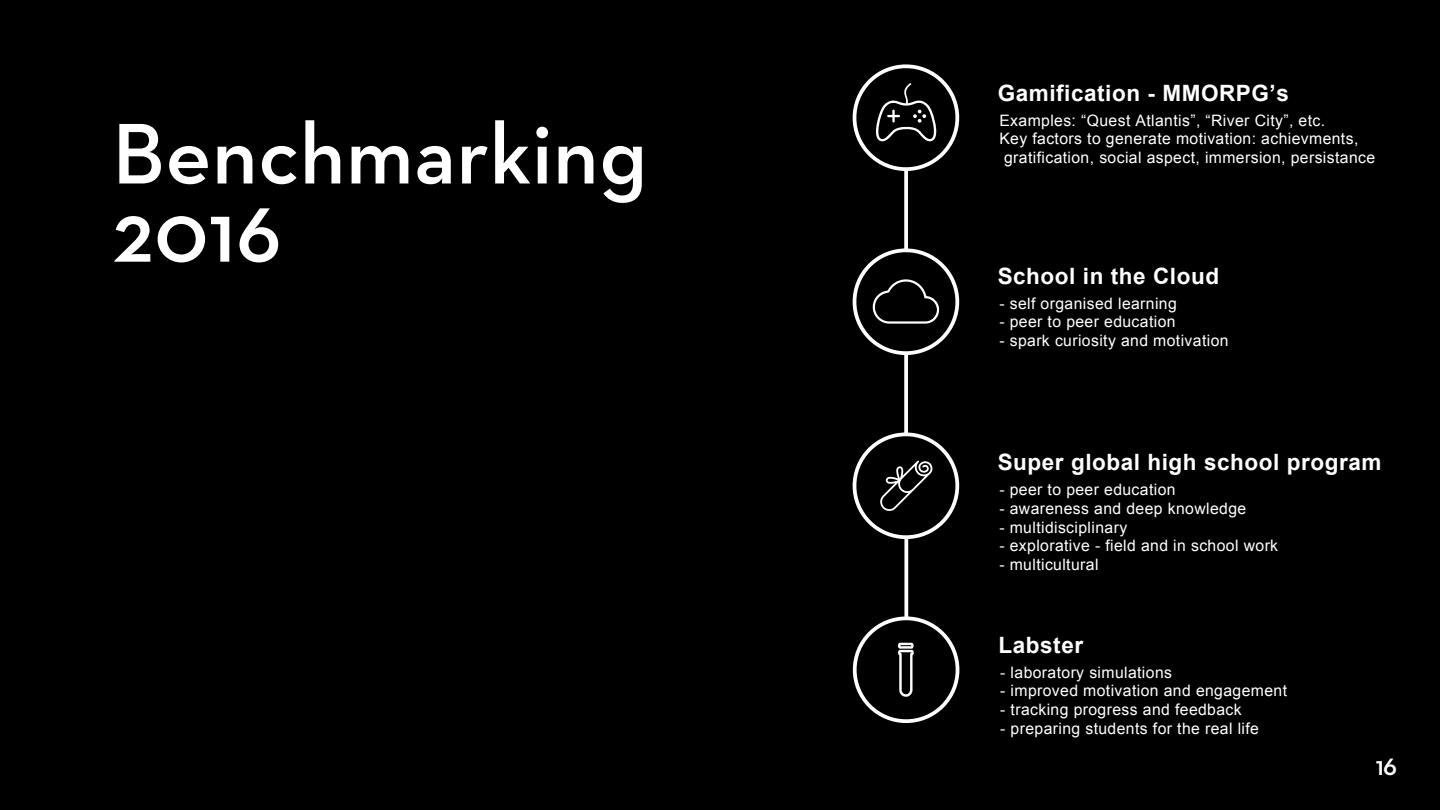
<style>
.page{position:relative;width:1440px;height:810px;background:#000}
.page>*{position:absolute;margin:0;border:0;box-sizing:border-box;transform-origin:0 0}
.t1{font:600 87.6px/78.2px "Neutraface 2 Text";letter-spacing:.005em;color:#fff}
.t2{font:600 27px "Neutraface 2 Text";color:#fff}
.t3{font:700 22.5px "Arial";letter-spacing:.025em;color:#fff}
.t4{font:15.75px "Arial";letter-spacing:.025em;color:#fff}
</style>
<div class="page">
<svg style="left:904px;top:363px;width:4px;height:61px"></svg>
<svg style="left:904px;top:179px;width:4px;height:61px"></svg>
<svg style="left:904px;top:548px;width:4px;height:60px"></svg>
<svg style="left:852px;top:64px;width:108px;height:115px"></svg>
<svg style="left:852px;top:608px;width:108px;height:115px"></svg>
<svg style="left:852px;top:240px;width:108px;height:123px"></svg>
<svg style="left:852px;top:424px;width:108px;height:124px"></svg>
<h1 class="t1" style="left:112px;top:114px;width:537px">Benchmarking<br>2016</h1>
<h3 class="t3" style="left:998px;top:79px;width:293px">Gamification - MMORPG’s</h3>
<p class="t4" style="left:999px;top:110px;width:327px">Examples: “Quest Atlantis”, “River City”, etc.</p>
<p class="t4" style="left:999px;top:129px;width:361px">Key factors to generate motivation: achievments,</p>
<p class="t4" style="left:1004px;top:148px;width:373px">gratification, social aspect, immersion, persistance</p>
<h3 class="t3" style="left:998px;top:262px;width:223px">School in the Cloud</h3>
<p class="t4" style="left:999px;top:293px;width:179px">- self organised learning</p>
<p class="t4" style="left:999px;top:312px;width:178px">- peer to peer education</p>
<p class="t4" style="left:999px;top:331px;width:231px">- spark curiosity and motivation</p>
<h3 class="t3" style="left:998px;top:448px;width:385px">Super global high school program</h3>
<p class="t4" style="left:999px;top:479px;width:178px">- peer to peer education</p>
<p class="t4" style="left:999px;top:498px;width:248px">- awareness and deep knowledge</p>
<p class="t4" style="left:999px;top:517px;width:129px">- multidisciplinary</p>
<p class="t4" style="left:999px;top:536px;width:280px">- explorative - field and in school work</p>
<p class="t4" style="left:999px;top:555px;width:101px">- multicultural</p>
<h3 class="t3" style="left:999px;top:631px;width:86px">Labster</h3>
<p class="t4" style="left:1000px;top:662px;width:173px">- laboratory simulations</p>
<p class="t4" style="left:1000px;top:681px;width:288px">- improved motivation and engagement</p>
<p class="t4" style="left:1000px;top:700px;width:243px">- tracking progress and feedback</p>
<p class="t4" style="left:1000px;top:718px;width:260px">- preparing students for the real life</p>
<h2 class="t2" style="left:1376px;top:749px;width:23px">16</h2>
</div>
